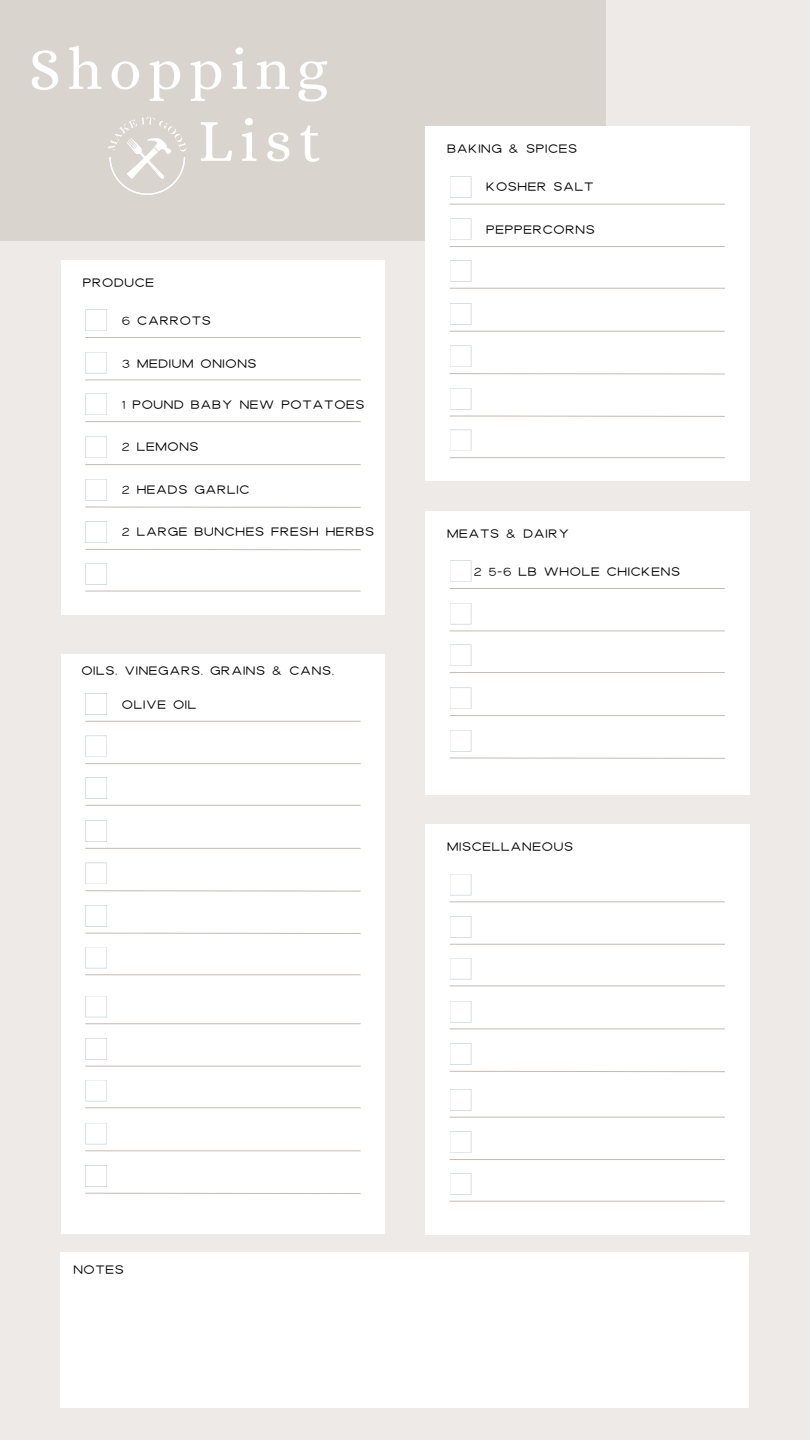
<style>
.page{position:relative;width:810px;height:1440px;background:#edeae7}
.page>*{position:absolute;margin:0;border:0;box-sizing:border-box;transform-origin:0 0}
.t1{font:61px "Alice";color:#fff}
.t2{font:59px "Alice";letter-spacing:.115em;color:#fff}
.t3{font:300 14px "Dallas";color:#000}
</style>
<div class="page">
<div style="left:61px;top:260px;width:324px;height:354px;background:#fff"></div>
<div style="left:61px;top:655px;width:324px;height:343px;background:#fff"></div>
<div style="left:0;top:0;width:605px;height:241px;background:#d9d4cd"></div>
<div style="left:425px;top:127px;width:324px;height:354px;background:#fff"></div>
<div style="left:425px;top:511px;width:324px;height:283px;background:#fff"></div>
<div style="left:425px;top:824px;width:324px;height:283px;background:#fff"></div>
<div style="left:425px;top:1071px;width:324px;height:163px;background:#fff"></div>
<div style="left:61px;top:983px;width:324px;height:251px;background:#fff"></div>
<hr style="left:85px;top:337px;width:276px;height:1px;background:#c4bab2">
<hr style="left:85px;top:721px;width:276px;height:1px;background:#c4bab2">
<hr style="left:450px;top:204px;width:275px;height:1px;background:#c4bab2">
<hr style="left:450px;top:588px;width:275px;height:1px;background:#c4bab2">
<hr style="left:450px;top:901px;width:275px;height:1px;background:#c4bab2">
<hr style="left:450px;top:1117px;width:275px;height:1px;background:#c4bab2">
<hr style="left:85px;top:1023px;width:276px;height:1px;background:#c4bab2">
<svg style="left:85px;top:890px;width:276px;height:2px"></svg>
<svg style="left:449px;top:373px;width:276px;height:2px"></svg>
<svg style="left:449px;top:1071px;width:276px;height:1px"></svg>
<hr style="left:85px;top:380px;width:276px;height:1px;background:#c4bab2">
<hr style="left:85px;top:763px;width:276px;height:1px;background:#c4bab2">
<hr style="left:450px;top:246px;width:275px;height:1px;background:#c4bab2">
<hr style="left:450px;top:631px;width:275px;height:1px;background:#c4bab2">
<hr style="left:450px;top:944px;width:275px;height:1px;background:#c4bab2">
<hr style="left:450px;top:1159px;width:275px;height:1px;background:#c4bab2">
<hr style="left:85px;top:1066px;width:276px;height:1px;background:#c4bab2">
<svg style="left:85px;top:549px;width:276px;height:2px"></svg>
<hr style="left:85px;top:421px;width:276px;height:1px;background:#c4bab2">
<hr style="left:85px;top:805px;width:276px;height:1px;background:#c4bab2">
<hr style="left:450px;top:288px;width:275px;height:1px;background:#c4bab2">
<hr style="left:450px;top:672px;width:275px;height:1px;background:#c4bab2">
<hr style="left:450px;top:986px;width:275px;height:1px;background:#c4bab2">
<hr style="left:450px;top:1201px;width:275px;height:1px;background:#c4bab2">
<hr style="left:85px;top:1107px;width:276px;height:1px;background:#c4bab2">
<hr style="left:85px;top:591px;width:276px;height:1px;background:#c4bab2">
<hr style="left:85px;top:974px;width:276px;height:1px;background:#c4bab2">
<hr style="left:450px;top:457px;width:275px;height:1px;background:#c4bab2">
<hr style="left:85px;top:464px;width:276px;height:1px;background:#c4bab2">
<hr style="left:85px;top:848px;width:276px;height:1px;background:#c4bab2">
<hr style="left:450px;top:331px;width:275px;height:1px;background:#c4bab2">
<hr style="left:450px;top:715px;width:275px;height:1px;background:#c4bab2">
<hr style="left:450px;top:1029px;width:275px;height:1px;background:#c4bab2">
<hr style="left:85px;top:1150px;width:276px;height:1px;background:#c4bab2">
<svg style="left:85px;top:309px;width:22px;height:22px"></svg>
<svg style="left:85px;top:693px;width:22px;height:22px"></svg>
<svg style="left:450px;top:176px;width:21px;height:22px"></svg>
<svg style="left:450px;top:560px;width:21px;height:22px"></svg>
<svg style="left:450px;top:874px;width:21px;height:22px"></svg>
<svg style="left:450px;top:1089px;width:21px;height:22px"></svg>
<svg style="left:85px;top:996px;width:22px;height:21px"></svg>
<svg style="left:85px;top:479px;width:276px;height:29px"></svg>
<svg style="left:85px;top:863px;width:22px;height:21px"></svg>
<svg style="left:450px;top:345px;width:21px;height:22px"></svg>
<svg style="left:449px;top:730px;width:276px;height:29px"></svg>
<svg style="left:450px;top:1043px;width:21px;height:22px"></svg>
<svg style="left:85px;top:1165px;width:276px;height:29px"></svg>
<svg style="left:85px;top:352px;width:22px;height:22px"></svg>
<svg style="left:85px;top:735px;width:22px;height:22px"></svg>
<svg style="left:450px;top:218px;width:21px;height:22px"></svg>
<svg style="left:450px;top:603px;width:21px;height:22px"></svg>
<svg style="left:450px;top:916px;width:21px;height:22px"></svg>
<svg style="left:450px;top:1131px;width:21px;height:22px"></svg>
<svg style="left:85px;top:1038px;width:22px;height:22px"></svg>
<svg style="left:85px;top:521px;width:22px;height:22px"></svg>
<svg style="left:85px;top:905px;width:276px;height:29px"></svg>
<svg style="left:449px;top:388px;width:276px;height:29px"></svg>
<svg style="left:85px;top:393px;width:22px;height:22px"></svg>
<svg style="left:85px;top:777px;width:22px;height:22px"></svg>
<svg style="left:450px;top:260px;width:21px;height:22px"></svg>
<svg style="left:450px;top:644px;width:21px;height:22px"></svg>
<svg style="left:450px;top:958px;width:21px;height:22px"></svg>
<svg style="left:450px;top:1173px;width:21px;height:22px"></svg>
<svg style="left:85px;top:1080px;width:22px;height:21px"></svg>
<svg style="left:85px;top:563px;width:22px;height:22px"></svg>
<svg style="left:85px;top:947px;width:22px;height:21px"></svg>
<svg style="left:450px;top:429px;width:21px;height:22px"></svg>
<svg style="left:85px;top:436px;width:22px;height:22px"></svg>
<svg style="left:85px;top:820px;width:22px;height:22px"></svg>
<svg style="left:450px;top:303px;width:21px;height:22px"></svg>
<svg style="left:450px;top:687px;width:21px;height:22px"></svg>
<svg style="left:450px;top:1001px;width:21px;height:22px"></svg>
<svg style="left:85px;top:1123px;width:22px;height:22px"></svg>
<img style="left:108px;top:117px;width:79px;height:78px">
<div style="left:61px;top:1252px;width:688px;height:155px;background:#fff"></div>
<h2 class="t2" style="left:29px;top:35px;width:300px">Shopping</h2>
<p class="t3" style="left:83px;top:273px;width:74px">PRODUCE</p>
<h1 class="t1" style="left:198px;top:105px;width:125px">List</h1>
<p class="t3" style="left:122px;top:311px;width:91px">6 CARROTS</p>
<p class="t3" style="left:122px;top:354px;width:137px">3 MEDIUM ONIONS</p>
<p class="t3" style="left:122px;top:395px;width:245px">1 POUND BABY NEW POTATOES</p>
<p class="t3" style="left:122px;top:437px;width:79px">2 LEMONS</p>
<p class="t3" style="left:122px;top:480px;width:130px">2 HEADS GARLIC</p>
<p class="t3" style="left:122px;top:522px;width:254px">2 LARGE BUNCHES FRESH HERBS</p>
<p class="t3" style="left:81px;top:661px;width:255px">OILS, VINEGARS, GRAINS &amp; CANS,</p>
<p class="t3" style="left:122px;top:695px;width:77px">OLIVE OIL</p>
<p class="t3" style="left:447px;top:139px;width:132px">BAKING &amp; SPICES</p>
<p class="t3" style="left:486px;top:177px;width:110px">KOSHER SALT</p>
<p class="t3" style="left:486px;top:220px;width:111px">PEPPERCORNS</p>
<p class="t3" style="left:447px;top:524px;width:125px">MEATS &amp; DAIRY</p>
<p class="t3" style="left:473px;top:562px;width:209px">2 5-6 LB WHOLE CHICKENS</p>
<p class="t3" style="left:447px;top:837px;width:128px">MISCELLANEOUS</p>
<p class="t3" style="left:73px;top:1260px;width:53px">NOTES</p>
</div>
